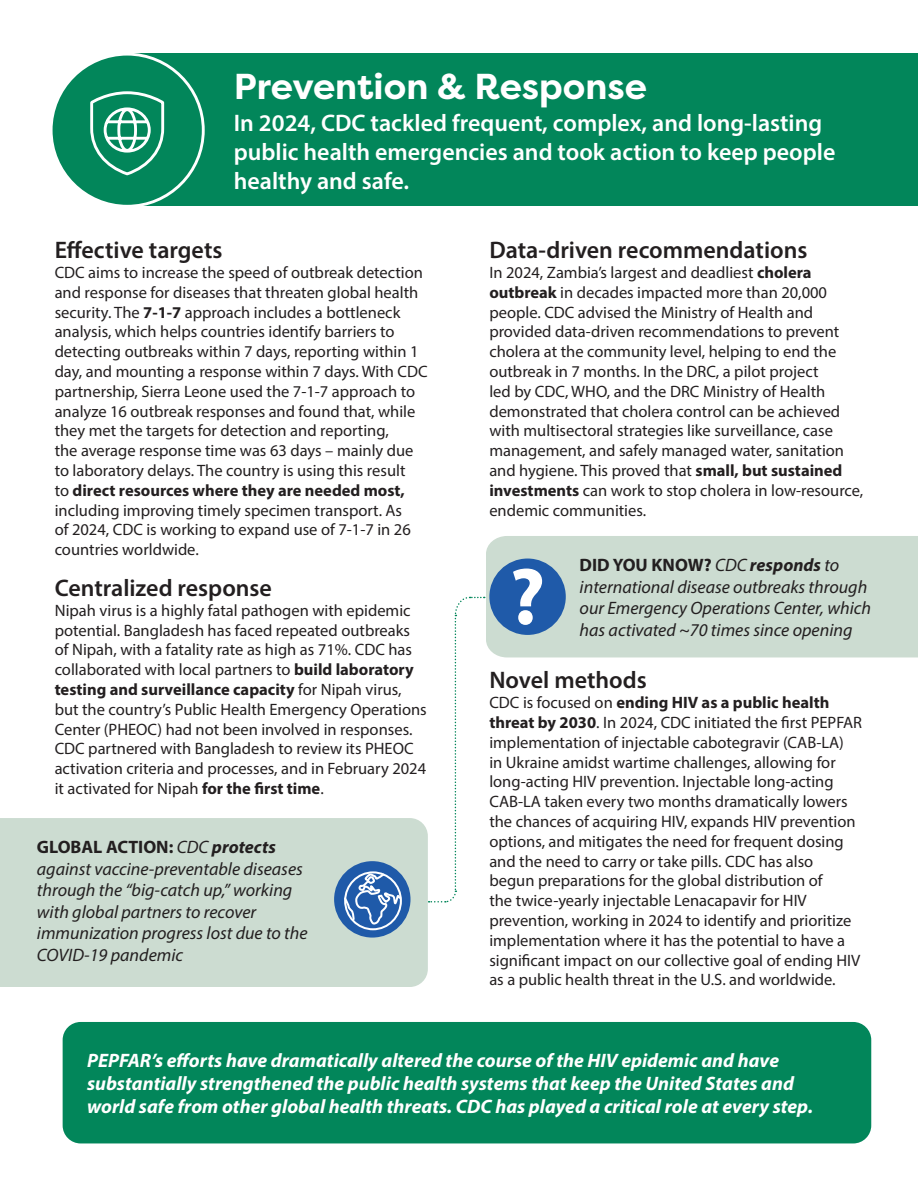
<style>
.page{position:relative;width:918px;height:1188px;background:#fff}
.page>*{position:absolute;margin:0;border:0;box-sizing:border-box;transform-origin:0 0}
.t1{font:700 36px "Filson Pro";color:#fff}
.t2{font:600 24px/28.8px "Myriad Pro";color:#fff}
.t3{font:600 24px "Myriad Pro";color:#231f20}
.t4{font:italic 700 19.5px/23.4px "Myriad Pro";color:#fff}
.t5{font:italic 18px/21.6px "Myriad Pro";color:#231f20}
.t6{font:16.5px/19.8px "Myriad Pro";color:#231f20}
.s1{font-weight:700}
.s2{font-weight:700;font-style:normal}
</style>
<div class="page">
<div style="left:130px;top:53px;width:788px;height:153px;background:#02865a"></div>
<div style="left:51px;top:54px;width:152px;height:152px;background:#02865a;border-radius:50%"></div>
<div style="left:50px;top:53px;width:155px;height:155px;border:3px solid #fff;border-radius:50%"></div>
<svg style="left:90px;top:91px;width:75px;height:85px"></svg>
<svg style="left:429px;top:596px;width:56px;height:307px"></svg>
<div style="left:486px;top:536px;width:432px;height:121px;background:#ccdcd1"></div>
<div style="left:489px;top:559px;width:77px;height:76px;background:#1f5aa9;border-radius:50%"></div>
<svg style="left:513px;top:569px;width:29px;height:56px"></svg>
<div style="left:63px;top:1022px;width:808px;height:121px;background:#02865a;border-radius:18px"></div>
<div style="left:0;top:818px;width:428px;height:169px;background:#ccdcd1"></div>
<svg style="left:334px;top:861px;width:77px;height:77px;fill:#1f5aa9"></svg>
<svg style="left:344px;top:872px;width:58px;height:54px"></svg>
<p class="t1" style="left:234px;top:63px;width:415px">Prevention &amp; Response</p>
<p class="t2" style="left:234px;top:108px;width:603px">In 2024, CDC tackled frequent, complex, and long-lasting public health emergencies and took action to keep people healthy and safe.</p>
<p class="t3" style="left:55px;top:235px;width:169px">Effective targets</p>
<p class="t6" style="left:55px;top:262px;width:375px">CDC aims to increase the speed of outbreak detection and response for diseases that threaten global health security. The <span class="s1">7-1-7</span> approach includes a bottleneck analysis, which helps countries identify barriers to detecting outbreaks within 7 days, reporting within 1 day, and mounting a response within 7 days. With CDC partnership, Sierra Leone used the 7-1-7 approach to analyze 16 outbreak responses and found that, while they met the targets for detection and reporting,<br>the average response time was 63 days – mainly due to laboratory delays. The country is using this result<br>to <span class="s1">direct resources where they are needed most, </span>including improving timely specimen transport. As<br>of 2024, CDC is working to expand use of 7-1-7 in 26 countries worldwide.</p>
<p class="t3" style="left:55px;top:573px;width:219px">Centralized response</p>
<p class="t6" style="left:55px;top:600px;width:374px">Nipah virus is a highly fatal pathogen with epidemic potential. Bangladesh has faced repeated outbreaks of Nipah, with a fatality rate as high as 71%. CDC has collaborated with local partners to <span class="s1">build laboratory testing and surveillance capacity</span> for Nipah virus, but the country’s Public Health Emergency Operations Center (PHEOC) had not been involved in responses.<br>CDC partnered with Bangladesh to review its PHEOC activation criteria and processes, and in February 2024 it activated for Nipah <span class="s1">for the first time</span>.</p>
<p class="t5" style="left:37px;top:836px;width:272px"><span class="s2">GLOBAL ACTION:</span> CDC <span class="s1">protects </span>against vaccine-preventable diseases through the “big-catch up,” working with global partners to recover immunization progress lost due to the<br>COVID-19 pandemic</p>
<p class="t3" style="left:489px;top:235px;width:320px">Data-driven recommendations</p>
<p class="t6" style="left:489px;top:262px;width:375px">In 2024, Zambia’s largest and deadliest <span class="s1">cholera outbreak</span> in decades impacted more than 20,000 people. CDC advised the Ministry of Health and provided data-driven recommendations to prevent cholera at the community level, helping to end the outbreak in 7 months. In the DRC, a pilot project<br>led by CDC, WHO, and the DRC Ministry of Health demonstrated that cholera control can be achieved with multisectoral strategies like surveillance, case management, and safely managed water, sanitation and hygiene. This proved that <span class="s1">small, but sustained investments</span> can work to stop cholera in low-resource, endemic communities.</p>
<p class="t5" style="left:580px;top:554px;width:293px"><span class="s2">DID YOU KNOW?</span> CDC <span class="s1">responds</span> to international disease outbreaks through our Emergency Operations Center, which has activated ~70 times since opening</p>
<p class="t3" style="left:489px;top:665px;width:159px">Novel methods</p>
<p class="t6" style="left:489px;top:692px;width:374px">CDC is focused on <span class="s1">ending HIV as a public health threat by 2030</span>. In 2024, CDC initiated the first PEPFAR implementation of injectable cabotegravir (CAB-LA)<br>in Ukraine amidst wartime challenges, allowing for long-acting HIV prevention. Injectable long-acting CAB-LA taken every two months dramatically lowers the chances of acquiring HIV, expands HIV prevention options, and mitigates the need for frequent dosing and the need to carry or take pills. CDC has also begun preparations for the global distribution of<br>the twice-yearly injectable Lenacapavir for HIV prevention, working in 2024 to identify and prioritize implementation where it has the potential to have a significant impact on our collective goal of ending HIV as a public health threat in the U.S. and worldwide.</p>
<p class="t4" style="left:87px;top:1048px;width:728px">PEPFAR’s efforts have dramatically altered the course of the HIV epidemic and have substantially strengthened the public health systems that keep the United States and world safe from other global health threats. CDC has played a critical role at every step.</p>
</div>
